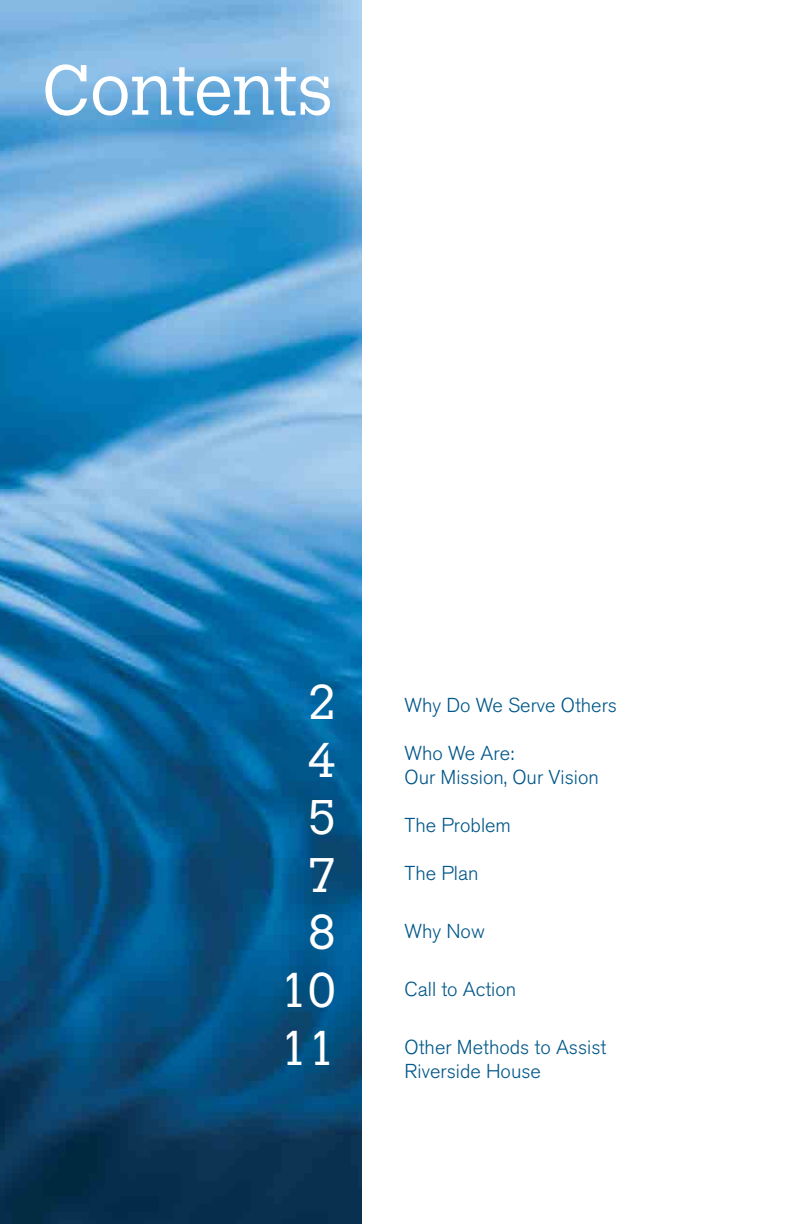
<style>
.page{position:relative;width:792px;height:1224px;background:#fff}
.page>*{position:absolute;margin:0;border:0;box-sizing:border-box;transform-origin:0 0}
.t1{font:300 70.4px "Calvert";color:#fff}
.t2{font:300 48px/57.6px "Calvert";color:#fff;text-align:center}
.t3{font:300 20px/24px "Akzidenz Grotesk BQ";color:#005789}
</style>
<div class="page">
<img style="left:0;top:0;width:361px;height:1224px">
<h1 class="t1" style="left:42px;top:50px;width:292px">Contents</h1>
<h2 class="t2" style="left:281px;top:674px;width:57px">2<br>4<br>5<br>7<br>8<br>10<br>11</h2>
<p class="t3" style="left:405px;top:694px;width:214px">Why Do We Serve Others</p>
<p class="t3" style="left:405px;top:742px;width:196px">Who We Are:<br>Our Mission, Our Vision</p>
<p class="t3" style="left:405px;top:814px;width:108px">The Problem</p>
<p class="t3" style="left:405px;top:862px;width:75px">The Plan</p>
<p class="t3" style="left:405px;top:920px;width:82px">Why Now</p>
<p class="t3" style="left:405px;top:978px;width:113px">Call to Action</p>
<p class="t3" style="left:405px;top:1036px;width:203px">Other Methods to Assist<br>Riverside House</p>
</div>
